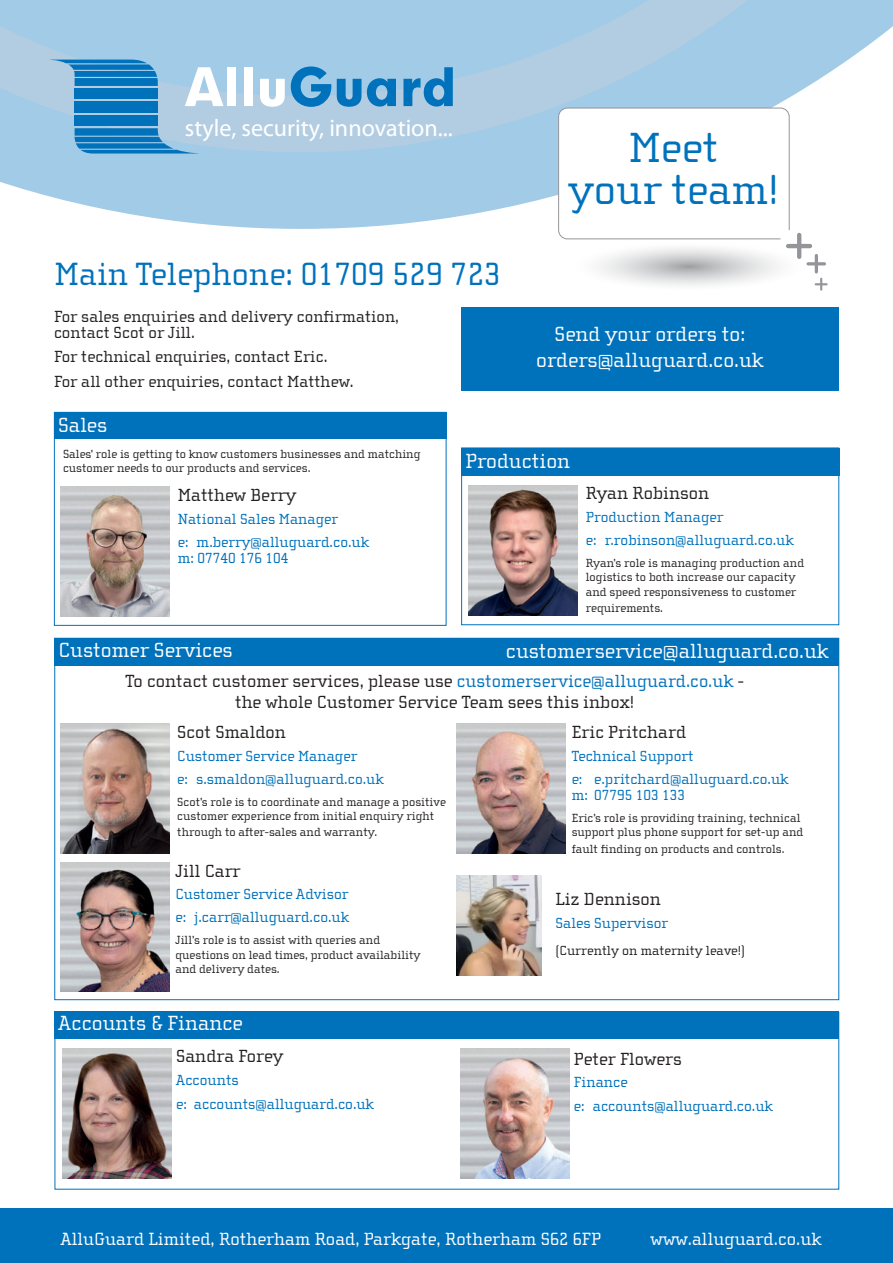
<style>
.page{position:relative;width:893px;height:1263px;background:#fff}
.page>*{position:absolute;margin:0;border:0;box-sizing:border-box;transform-origin:0 0}
.t1{font:43.2px/42px "Cholla Slab OT";color:#0072bc;text-align:center}
.t2{font:33px "Cholla Slab OT";color:#0072bc}
.t3{font:24px "Myriad Pro";color:#fff}
.t4{font:21px/25.2px "Cholla Slab OT";color:#fff;text-align:center}
.t5{font:18.15px "Cholla Slab OT";color:#fff}
.t6{font:18px/21.6px "Cholla Slab OT";color:#231f20;text-align:center}
.t7{font:16.5px/16.5px "Cholla Slab OT";color:#231f20}
.t8{font:15px/22.6px "Cholla Slab OT";color:#0072bc}
.t9{font:13.5px "Cholla Slab OT";color:#231f20}
.t10{font:12.15px/14.5px "Cholla Slab OT";color:#231f20}
.s1{color:#0072bc}
</style>
<div class="page">
<svg style="left:0;top:0;width:893px;height:229px;fill:#a1cbe6"></svg>
<svg style="left:0;top:0;width:826px;height:152px;background:#a8cce5"></svg>
<svg style="left:558px;top:107px;width:243px;height:179px"></svg>
<hr style="left:797px;top:235px;width:4px;height:22px;background:#939598">
<hr style="left:788px;top:244px;width:22px;height:4px;background:#939598">
<hr style="left:815px;top:255px;width:3px;height:17px;background:#939598">
<hr style="left:808px;top:262px;width:16px;height:3px;background:#939598">
<svg style="left:816px;top:279px;width:11px;height:11px"></svg>
<svg style="left:185px;top:67px;width:38px;height:39px"></svg>
<div style="left:227px;top:67px;width:9px;height:39px;background:#fff"></div>
<div style="left:244px;top:67px;width:9px;height:39px;background:#fff"></div>
<svg style="left:260px;top:79px;width:25px;height:28px"></svg>
<svg style="left:291px;top:66px;width:40px;height:41px;background:#4999ce"></svg>
<svg style="left:337px;top:79px;width:24px;height:28px"></svg>
<svg style="left:367px;top:78px;width:29px;height:29px"></svg>
<svg style="left:403px;top:67px;width:50px;height:40px;background:#549ed0"></svg>
<div style="left:75px;top:115px;width:83px;height:11px;background:#0072bc"></div>
<div style="left:75px;top:101px;width:83px;height:12px;background:#0072bc"></div>
<div style="left:75px;top:88px;width:83px;height:11px;background:#0072bc"></div>
<svg style="left:75px;top:128px;width:126px;height:26px;background:#4596cc"></svg>
<svg style="left:48px;top:60px;width:110px;height:26px;background:#3d92c9"></svg>
<div style="left:54px;top:1011px;width:785px;height:28px;background:#0072bc"></div>
<div style="left:55px;top:1012px;width:784px;height:177px;border:1px solid #0072bc"></div>
<img style="left:62px;top:1049px;width:109px;height:129px">
<img style="left:460px;top:1049px;width:109px;height:129px">
<div style="left:0;top:1209px;width:893px;height:54px;background:#0072bc"></div>
<div style="left:54px;top:412px;width:392px;height:27px;background:#0072bc"></div>
<div style="left:54px;top:412px;width:392px;height:214px;border:1px solid #0072bc"></div>
<img style="left:61px;top:487px;width:109px;height:130px">
<div style="left:461px;top:307px;width:378px;height:84px;background:#0072bc"></div>
<div style="left:461px;top:448px;width:379px;height:28px;background:#0072bc"></div>
<div style="left:461px;top:448px;width:378px;height:177px;border:1px solid #0072bc"></div>
<img style="left:469px;top:486px;width:109px;height:129px">
<div style="left:54px;top:638px;width:785px;height:28px;background:#0072bc"></div>
<img style="left:60px;top:724px;width:109px;height:129px">
<img style="left:456px;top:875px;width:85px;height:101px">
<img style="left:60px;top:862px;width:109px;height:130px">
<img style="left:456px;top:724px;width:110px;height:129px">
<h3 class="t3" style="left:185px;top:113px;width:269px">style, security, innovation...</h3>
<h2 class="t2" style="left:54px;top:256px;width:448px">Main Telephone: 01709 529 723</h2>
<h3 class="t7" style="left:54px;top:308px;width:347px">For sales enquiries and delivery confirmation, contact Scot or Jill.</h3>
<h3 class="t7" style="left:54px;top:345px;width:301px;line-height:24.2px">For technical enquiries, contact Eric.<br>For all other enquiries, contact Matthew.</h3>
<h3 class="t4" style="left:58px;top:412px;width:51px">Sales</h3>
<h1 class="t1" style="left:568px;top:127px;width:212px">Meet<br>your team!</h1>
<h3 class="t4" style="left:536px;top:322px;width:229px">Send your orders to: orders@alluguard.co.uk</h3>
<p class="t10" style="left:63px;top:446px;width:359px">Sales’ role is getting to know customers businesses and matching customer needs to our products and services.</p>
<h3 class="t6" style="left:178px;top:485px;width:120px">Matthew Berry</h3>
<p class="t8" style="left:178px;top:508px;width:193px">National Sales Manager<br>e: m.berry@alluguard.co.uk</p>
<p class="t8" style="left:178px;top:547px;width:112px">m: 07740 176 104</p>
<h3 class="t4" style="left:465px;top:449px;width:106px">Production</h3>
<h3 class="t6" style="left:586px;top:483px;width:125px">Ryan Robinson</h3>
<p class="t8" style="left:586px;top:506px;width:209px">Production Manager<br>e: r.robinson@alluguard.co.uk</p>
<p class="t10" style="left:586px;top:556px;width:220px">Ryan’s role is managing production and logistics to both increase our capacity and speed responsiveness to customer</p>
<p class="t10" style="left:586px;top:601px;width:79px">requirements.</p>
<h3 class="t4" style="left:58px;top:638px;width:176px">Customer Services</h3>
<h3 class="t4" style="left:506px;top:638px;width:324px">customerservice@alluguard.co.uk</h3>
<h3 class="t6" style="left:126px;top:670px;width:620px">To contact customer services, please use <span class="s1">customerservice@alluguard.co.uk</span> - the whole Customer Service Team sees this inbox!</h3>
<h3 class="t6" style="left:177px;top:722px;width:110px">Scot Smaldon</h3>
<p class="t8" style="left:177px;top:745px;width:208px">Customer Service Manager<br>e: s.smaldon@alluguard.co.uk</p>
<p class="t10" style="left:177px;top:795px;width:270px">Scot’s role is to coordinate and manage a positive customer experience from initial enquiry right</p>
<p class="t10" style="left:177px;top:825px;width:201px">through to after-sales and warranty.</p>
<h3 class="t6" style="left:175px;top:860px;width:67px">Jill Carr</h3>
<p class="t8" style="left:175px;top:883px;width:175px">Customer Service Advisor e: j.carr@alluguard.co.uk</p>
<p class="t10" style="left:175px;top:933px;width:247px">Jill’s role is to assist with queries and questions on lead times, product availability and delivery dates.</p>
<h3 class="t4" style="left:59px;top:1011px;width:186px">Accounts &amp; Finance</h3>
<h3 class="t6" style="left:176px;top:1046px;width:109px">Sandra Forey</h3>
<p class="t8" style="left:176px;top:1068px;width:199px;line-height:23.7px">Accounts<br>e: accounts@alluguard.co.uk</p>
<h3 class="t6" style="left:572px;top:722px;width:116px">Eric Pritchard</h3>
<p class="t8" style="left:572px;top:745px;width:218px">Technical Support<br>e: e.pritchard@alluguard.co.uk</p>
<p class="t8" style="left:572px;top:784px;width:115px">m: 07795 103 133</p>
<p class="t10" style="left:572px;top:811px;width:233px">Eric’s role is providing training, technical support plus phone support for set-up and</p>
<p class="t10" style="left:572px;top:841px;width:214px">fault finding on products and controls.</p>
<h3 class="t6" style="left:555px;top:888px;width:107px">Liz Dennison</h3>
<p class="t8" style="left:555px;top:911px;width:114px">Sales Supervisor</p>
<p class="t9" style="left:555px;top:943px;width:191px">(Currently on maternity leave!)</p>
<h3 class="t6" style="left:574px;top:1048px;width:109px">Peter Flowers</h3>
<p class="t8" style="left:574px;top:1070px;width:200px;line-height:23.7px">Finance<br>e: accounts@alluguard.co.uk</p>
<h3 class="t5" style="left:61px;top:1229px;width:542px">AlluGuard Limited, Rotherham Road, Parkgate, Rotherham S62 6FP</h3>
<h3 class="t5" style="left:651px;top:1229px;width:172px">www.alluguard.co.uk</h3>
</div>
